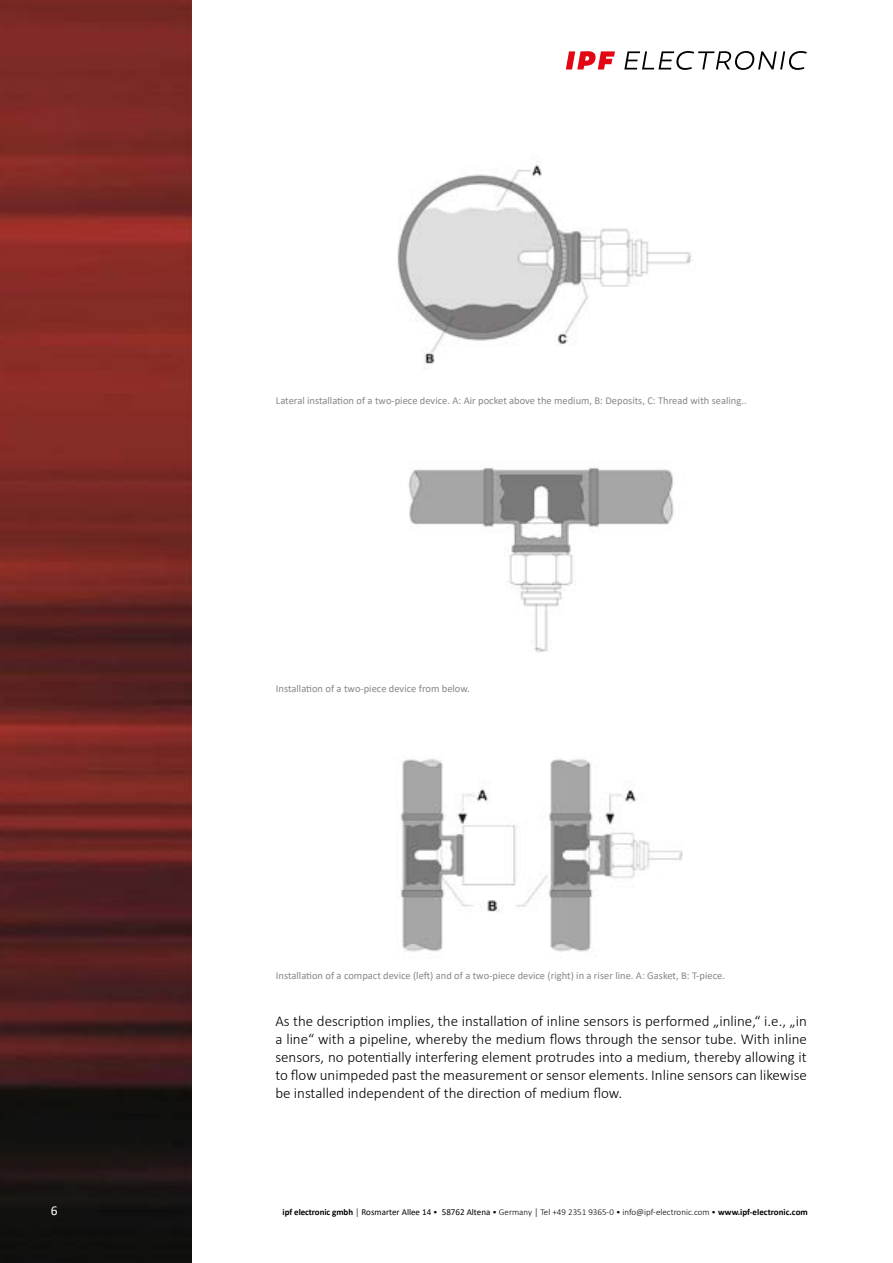
<style>
.page{position:relative;width:893px;height:1263px;background:#fff}
.page>*{position:absolute;margin:0;border:0;box-sizing:border-box;transform-origin:0 0}
.t1{font:300 15px/18px "Calibri";color:#000;text-align:justify}
.t2{font:13.5px "Calibri";color:#fff}
.t3{font:10.5px "Calibri";color:#878787}
.t4{font:300 9px "Calibri";color:#000}
.s1{font-weight:700}
.s2{font-weight:400}
</style>
<div class="page">
<img style="left:0;top:0;width:191px;height:1263px">
<svg style="left:624px;top:51px;width:183px;height:19px"></svg>
<svg style="left:566px;top:51px;width:49px;height:18px"></svg>
<img style="left:397px;top:161px;width:296px;height:208px">
<img style="left:408px;top:467px;width:266px;height:186px">
<img style="left:400px;top:759px;width:283px;height:193px">
<p class="t3" style="left:276px;top:393px;width:472px">Lateral installation of a two-piece device. A: Air pocket above the medium, B: Deposits, C: Thread with sealing..</p>
<p class="t3" style="left:276px;top:681px;width:195px">Installation of a two-piece device from below.</p>
<p class="t3" style="left:276px;top:968px;width:451px">Installation of a compact device (left) and of a two-piece device (right) in a riser line. A: Gasket, B: T-piece.</p>
<p class="t1" style="left:275px;top:1012px;width:533px">As the description implies, the installation of inline sensors is performed „inline,“ i.e., „in a line“ with a pipeline, whereby the medium flows through the sensor tube. With inline sensors, no potentially interfering element protrudes into a medium, thereby allowing it to flow unimpeded past the measurement or sensor elements. Inline sensors can likewise be installed independent of the direction of medium flow.</p>
<p class="t2" style="left:51px;top:1201px;width:8px">6</p>
<p class="t4" style="left:283px;top:1206px;width:527px"><span class="s1">ipf electronic gmbh</span> │ <span class="s2">Rosmarter Allee 14</span> • <span class="s2">58762 Altena</span> • Germany │ Tel +49 2351 9365-0 • info@ipf-electronic.com • <span class="s1">www.ipf-electronic.com</span></p>
</div>
